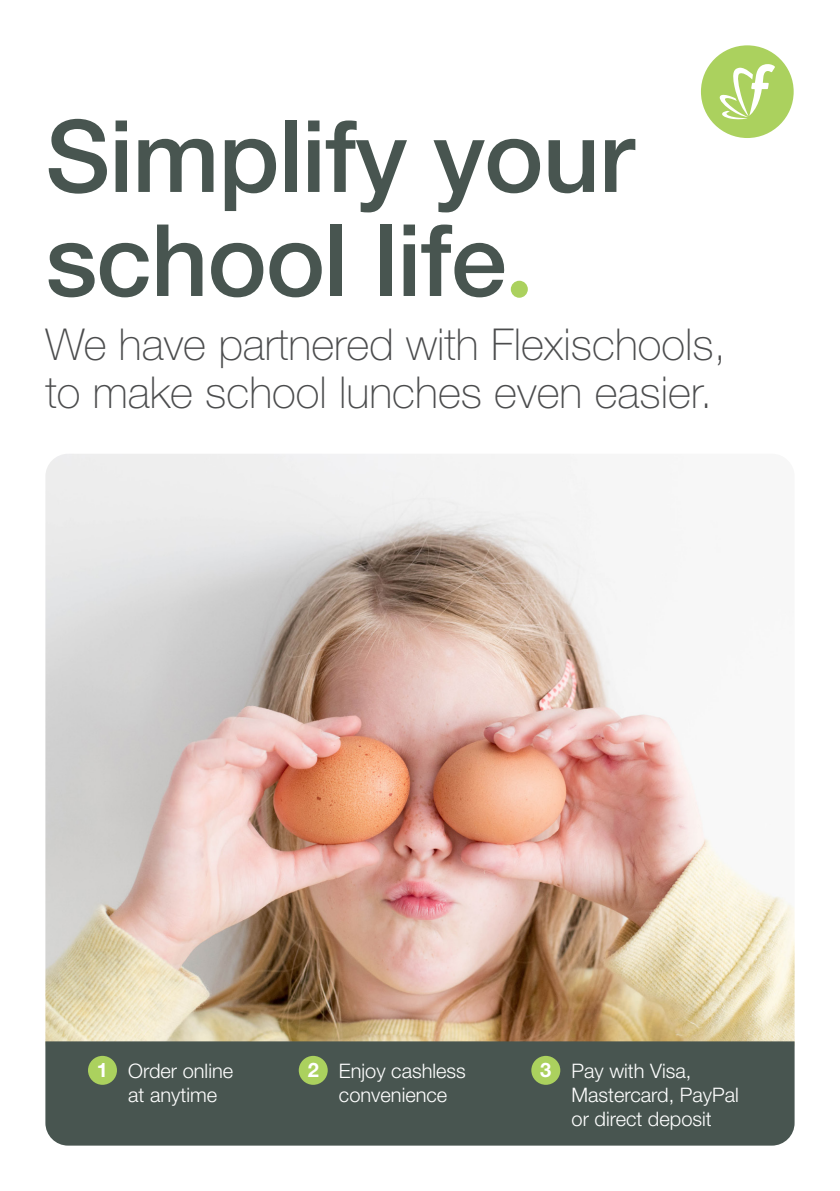
<style>
.page{position:relative;width:840px;height:1191px;background:#fff}
.page>*{position:absolute;margin:0;border:0;box-sizing:border-box;transform-origin:0 0}
.t1{font:500 100px/104px "Helvetica Neue LT Std";letter-spacing:-.01em;color:#485550}
.t2{font:100 44px/48px "Helvetica Neue LT Std";color:#4b4c4d}
.t3{font:300 20px/24px "Helvetica Neue LT Std";color:#fff}
.t4{font:700 20px "Helvetica Neue LT Pro";color:#fff}
</style>
<div class="page">
<img style="left:45px;top:454px;width:749px;height:587px">
<div style="left:700px;top:45px;width:93px;height:93px;background:#abd15e;border-radius:50%"></div>
<svg style="left:719px;top:64px;width:55px;height:56px"></svg>
<div style="left:510px;top:281px;width:17px;height:17px;background:#abd15e;border-radius:50%"></div>
<div style="left:45px;top:1041px;width:749px;height:104px;background:#485550"></div>
<div style="left:88px;top:1055px;width:29px;height:29px;background:#abd15e;border-radius:50%"></div>
<div style="left:298px;top:1055px;width:29px;height:29px;background:#abd15e;border-radius:50%"></div>
<div style="left:531px;top:1055px;width:29px;height:29px;background:#abd15e;border-radius:50%"></div>
<p class="t1" style="left:45px;top:103px;width:590px">Simplify your school life</p>
<p class="t2" style="left:45px;top:321px;width:681px">We have partnered with Flexischools, to make school lunches even easier.</p>
<p class="t4" style="left:307px;top:1058px;width:13px">2</p>
<p class="t3" style="left:571px;top:1058px;width:169px">Pay with Visa,<br>Mastercard, PayPal or direct deposit</p>
<p class="t4" style="left:540px;top:1058px;width:13px">3</p>
<p class="t3" style="left:128px;top:1058px;width:106px">Order online at anytime</p>
<p class="t4" style="left:97px;top:1058px;width:13px">1</p>
<p class="t3" style="left:339px;top:1058px;width:128px">Enjoy cashless convenience</p>
</div>
